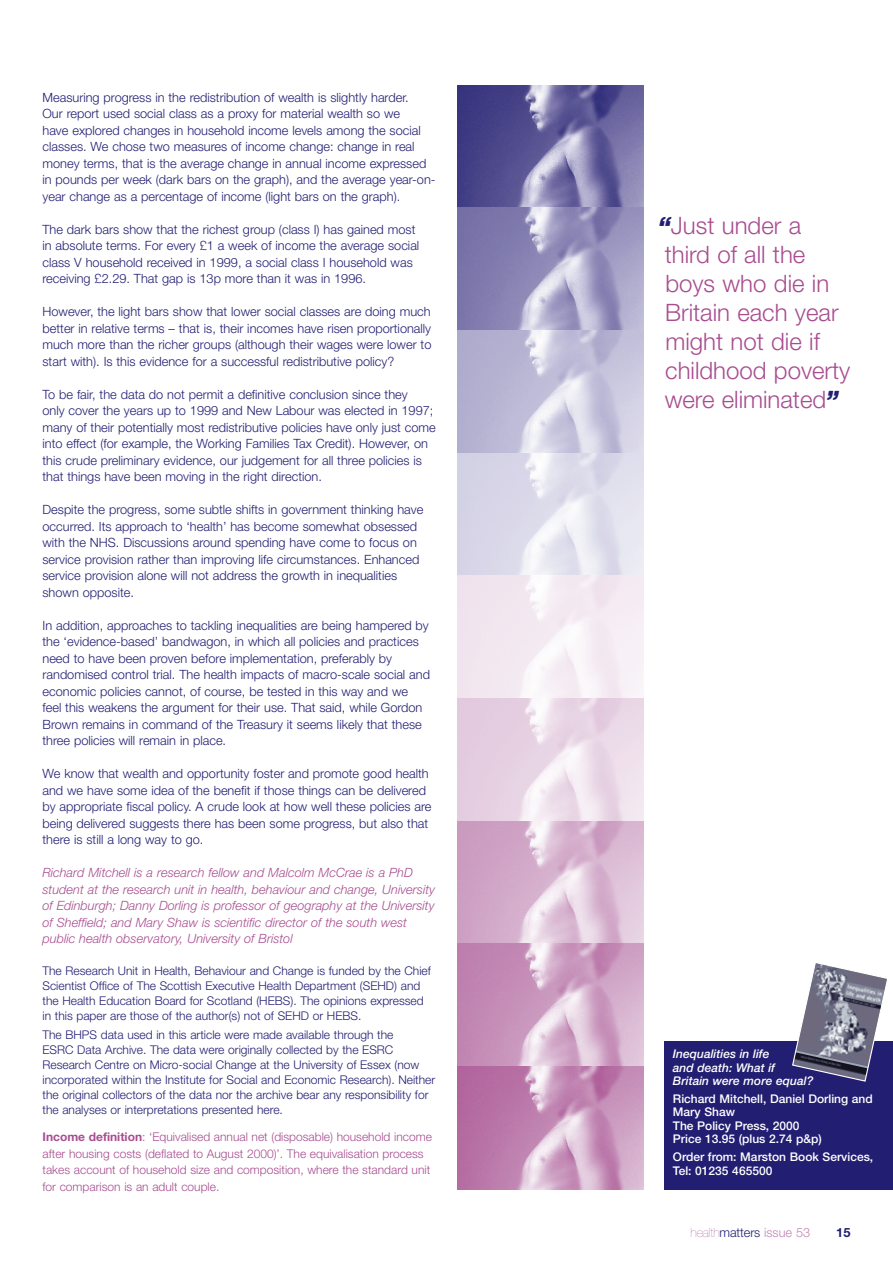
<style>
.page{position:relative;width:893px;height:1263px;background:#fff}
.page>*{position:absolute;margin:0;border:0;box-sizing:border-box;transform-origin:0 0}
.Feature_displayquote{font:300 24px/29px "Helvetica Neue LT Std";color:#a84d90}
.Feature_body{font:300 12.75px/16.5px "Helvetica Neue LT Std";color:#221e72}
.Feature_author{font:italic 300 12.75px/16.5px "Helvetica Neue LT Std";color:#a84d90}
.t1{font:700 12.75px "Helvetica Neue LT Std";color:#221e72}
.Feature_sidebar_small{font:300 12px/15px "Helvetica Neue LT Std";color:#221e72}
.Feature_sidebar_small-2{font:300 12px/16.5px "Helvetica Neue LT Std";color:#a84d90}
.Feature_sidebar_small-3{font:500 12px/13.5px "Helvetica Neue LT Std";color:#fff}
.Feature_sidebar_small-4{font:italic 500 12px/13.5px "Helvetica Neue LT Std";color:#fff}
.s1{font-weight:700}
.s2{font-weight:900;font-style:italic;color:#221e72}
.s3{font-weight:200;color:#a84d90}
.s4{color:#c185b2}
</style>
<div class="page">
<img style="left:457px;top:85px;width:186px;height:1104px">
<div style="left:664px;top:1041px;width:229px;height:148px;background:#221e72"></div>
<svg style="left:792px;top:963px;width:95px;height:119px"></svg>
<p class="Feature_body" style="left:43px;top:88px;width:395px">Measuring progress in the redistribution of wealth is slightly harder.<br>Our report used social class as a proxy for material wealth so we<br>have explored changes in household income levels among the social classes. We chose two measures of income change: change in real money terms, that is the average change in annual income expressed in pounds per week (dark bars on the graph), and the average year-on&shy;year change as a percentage of income (light bars on the graph).</p>
<p class="Feature_body" style="left:43px;top:220px;width:378px">The dark bars show that the richest group (class I) has gained most in absolute terms. For every £1 a week of income the average social class V household received in 1999, a social class I household was receiving £2.29. That gap is 13p more than it was in 1996.</p>
<p class="Feature_body" style="left:43px;top:303px;width:390px;text-align:justify">However, the light bars show that lower social classes are doing much better in relative terms – that is, their incomes have risen proportionally much more than the richer groups (although their wages were lower to start with). Is this evidence for a successful redistributive policy?</p>
<p class="Feature_body" style="left:43px;top:385px;width:395px">To be fair, the data do not permit a definitive conclusion since they<br>only cover the years up to 1999 and New Labour was elected in 1997; many of their potentially most redistributive policies have only just come into effect (for example, the Working Families Tax Credit). However, on this crude preliminary evidence, our judgement for all three policies is that things have been moving in the right direction.</p>
<p class="Feature_body" style="left:43px;top:501px;width:382px">Despite the progress, some subtle shifts in government thinking have occurred. Its approach to ‘health’ has become somewhat obsessed with the NHS. Discussions around spending have come to focus on service provision rather than improving life circumstances. Enhanced service provision alone will not address the growth in inequalities shown opposite.</p>
<p class="Feature_body" style="left:43px;top:616px;width:389px">In addition, approaches to tackling inequalities are being hampered by the ‘evidence-based’ bandwagon, in which all policies and practices need to have been proven before implementation, preferably by randomised control trial. The health impacts of macro-scale social and economic policies cannot, of course, be tested in this way and we feel this weakens the argument for their use. That said, while Gordon Brown remains in command of the Treasury it seems likely that these three policies will remain in place.</p>
<p class="Feature_body" style="left:43px;top:765px;width:391px">We know that wealth and opportunity foster and promote good health and we have some idea of the benefit if those things can be delivered by appropriate fiscal policy. A crude look at how well these policies are being delivered suggests there has been some progress, but also that there is still a long way to go.</p>
<p class="Feature_author" style="left:43px;top:864px;width:394px">Richard Mitchell is a research fellow and Malcolm McCrae is a PhD student at the research unit in health, behaviour and change, University of Edinburgh; Danny Dorling is professor of geography at the University of Sheffield; and Mary Shaw is scientific director of the south west public health observatory, University of Bristol</p>
<p class="Feature_sidebar_small" style="left:43px;top:963px;width:390px">The Research Unit in Health, Behaviour and Change is funded by the Chief Scientist Office of The Scottish Executive Health Department (SEHD) and the Health Education Board for Scotland (HEBS). The opinions expressed in this paper are those of the author(s) not of SEHD or HEBS.</p>
<p class="Feature_sidebar_small" style="left:43px;top:1027px;width:394px">The BHPS data used in this article were made available through the<br>ESRC Data Archive. The data were originally collected by the ESRC Research Centre on Micro-social Change at the University of Essex (now incorporated within the Institute for Social and Economic Research). Neither the original collectors of the data nor the archive bear any responsibility for the analyses or interpretations presented here.</p>
<p class="Feature_sidebar_small-2" style="left:43px;top:1128px;width:391px"><span class="s1">Income definition</span>: ‘Equivalised annual net (disposable) household income after housing costs (deflated to August 2000)’. The equivalisation process takes account of household size and composition, where the standard unit for comparison is an adult couple.</p>
<p class="Feature_displayquote" style="left:658px;top:211px;width:193px"><span class="s2">“</span>Just under a third of all the boys who die in<br>Britain each year might not die if childhood poverty were eliminated<span class="s2">”</span></p>
<p class="Feature_sidebar_small-4" style="left:673px;top:1047px;width:142px">Inequalities in life<br>and death: What if<br>Britain were more equal?</p>
<p class="Feature_sidebar_small-3" style="left:673px;top:1091px;width:201px">Richard Mitchell, Daniel Dorling and<br>Mary Shaw</p>
<p class="Feature_sidebar_small-3" style="left:673px;top:1118px;width:128px">The Policy Press, 2000</p>
<p class="Feature_sidebar_small-3" style="left:673px;top:1132px;width:150px">Price 13.95 (plus 2.74 p&amp;p)</p>
<p class="Feature_sidebar_small-3" style="left:673px;top:1150px;width:202px">Order from: Marston Book Services,<br>Tel: 01235 465500</p>
<p class="Feature_body" style="left:690px;top:1224px;width:121px"><span class="s3">health</span>matters <span class="s4">issue 53</span></p>
<p class="t1" style="left:836px;top:1225px;width:16px">15</p>
</div>
